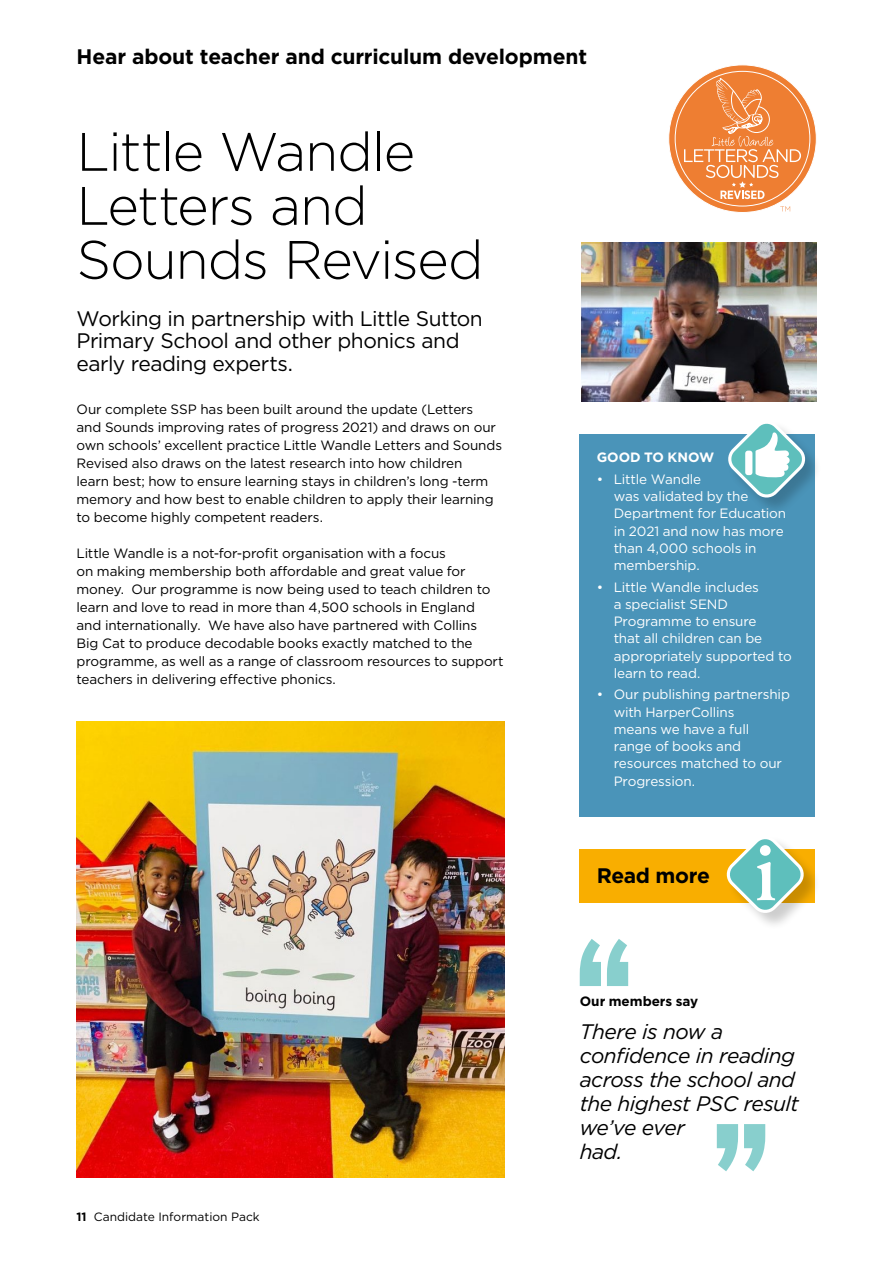
<style>
.page{position:relative;width:893px;height:1263px;background:#fff}
.page>*{position:absolute;margin:0;border:0;box-sizing:border-box;transform-origin:0 0}
.t1{font:300 54px/54px "Gotham";letter-spacing:-.025em;color:#000}
.t2{font:21px/22.5px "Gotham";letter-spacing:-.025em;color:#000}
.t3{font:italic 21px/24px "Gotham";letter-spacing:-.025em;color:#000}
.t4{font:700 21px "Gotham";letter-spacing:-.01em;color:#000}
.t5{font:13.5px/18px "Gotham";letter-spacing:-.01em;color:#000}
.t6{font:13.5px/17.2px "Gotham";letter-spacing:-.01em;color:#fff}
.t7{font:700 13.5px "Gotham";letter-spacing:-.005em;color:#000}
.t8{font:700 13.5px "Gotham";color:#fff}
.t9{font:12px "Gotham";color:#000}
.s1{font-weight:700}
</style>
<div class="page">
<div style="left:580px;top:849px;width:235px;height:53px;background:#f9ae00"></div>
<div style="left:580px;top:434px;width:235px;height:382px;background:#4a94b9"></div>
<svg style="left:580px;top:939px;width:48px;height:47px"></svg>
<svg style="left:717px;top:1124px;width:48px;height:47px"></svg>
<div style="left:727px;top:836px;width:94px;height:94px;background:#000;opacity:.2"></div>
<svg style="left:727px;top:836px;width:81px;height:81px"></svg>
<img style="left:77px;top:721px;width:428px;height:457px">
<svg style="left:669px;top:65px;width:147px;height:148px"></svg>
<img style="left:581px;top:243px;width:235px;height:158px">
<div style="left:728px;top:420px;width:94px;height:95px;background:#000;opacity:.2"></div>
<svg style="left:728px;top:420px;width:81px;height:82px"></svg>
<h2 class="t4" style="left:77px;top:42px;width:512px">Hear about teacher and curriculum development</h2>
<h1 class="t1" style="left:77px;top:123px;width:409px">Little Wandle<br>Letters and<br>Sounds Revised</h1>
<h2 class="t2" style="left:77px;top:307px;width:408px">Working in partnership with Little Sutton<br>Primary School and other phonics and early reading experts.</h2>
<p class="t5" style="left:77px;top:400px;width:427px">Our complete SSP has been built around the update (Letters<br>and Sounds improving rates of progress 2021) and draws on our own schools’ excellent practice Little Wandle Letters and Sounds Revised also draws on the latest research into how children<br>learn best; how to ensure learning stays in children’s long -term memory and how best to enable children to apply their learning to become highly competent readers.</p>
<p class="t5" style="left:77px;top:544px;width:429px">Little Wandle is a not-for-profit organisation with a focus<br>on making membership both affordable and great value for money. Our programme is now being used to teach children to learn and love to read in more than 4,500 schools in England<br>and internationally. We have also have partnered with Collins<br>Big Cat to produce decodable books exactly matched to the programme, as well as a range of classroom resources to support teachers in delivering effective phonics.</p>
<p class="t9" style="left:77px;top:1209px;width:185px"><span class="s1">11</span> Candidate Information Pack</p>
<p class="t8" style="left:597px;top:448px;width:119px">GOOD TO KNOW</p>
<p class="t6" style="left:614px;top:470px;width:174px;text-indent:-17px">• Little Wandle<br>was validated by the<br>Department for Education in 2021 and now has more than 4,000 schools in membership.</p>
<p class="t6" style="left:614px;top:578px;width:179px;text-indent:-17px">• Little Wandle includes<br>a specialist SEND<br>Programme to ensure<br>that all children can be appropriately supported to learn to read.</p>
<p class="t6" style="left:614px;top:686px;width:178px;text-indent:-17px">• Our publishing partnership with HarperCollins<br>means we have a full range of books and resources matched to our<br>Progression.</p>
<h2 class="t4" style="left:597px;top:861px;width:115px">Read more</h2>
<p class="t7" style="left:580px;top:992px;width:120px">Our members say</p>
<h2 class="t3" style="left:580px;top:1019px;width:221px">There is now a confidence in reading across the school and the highest PSC result we’ve ever<br>had.</h2>
</div>
